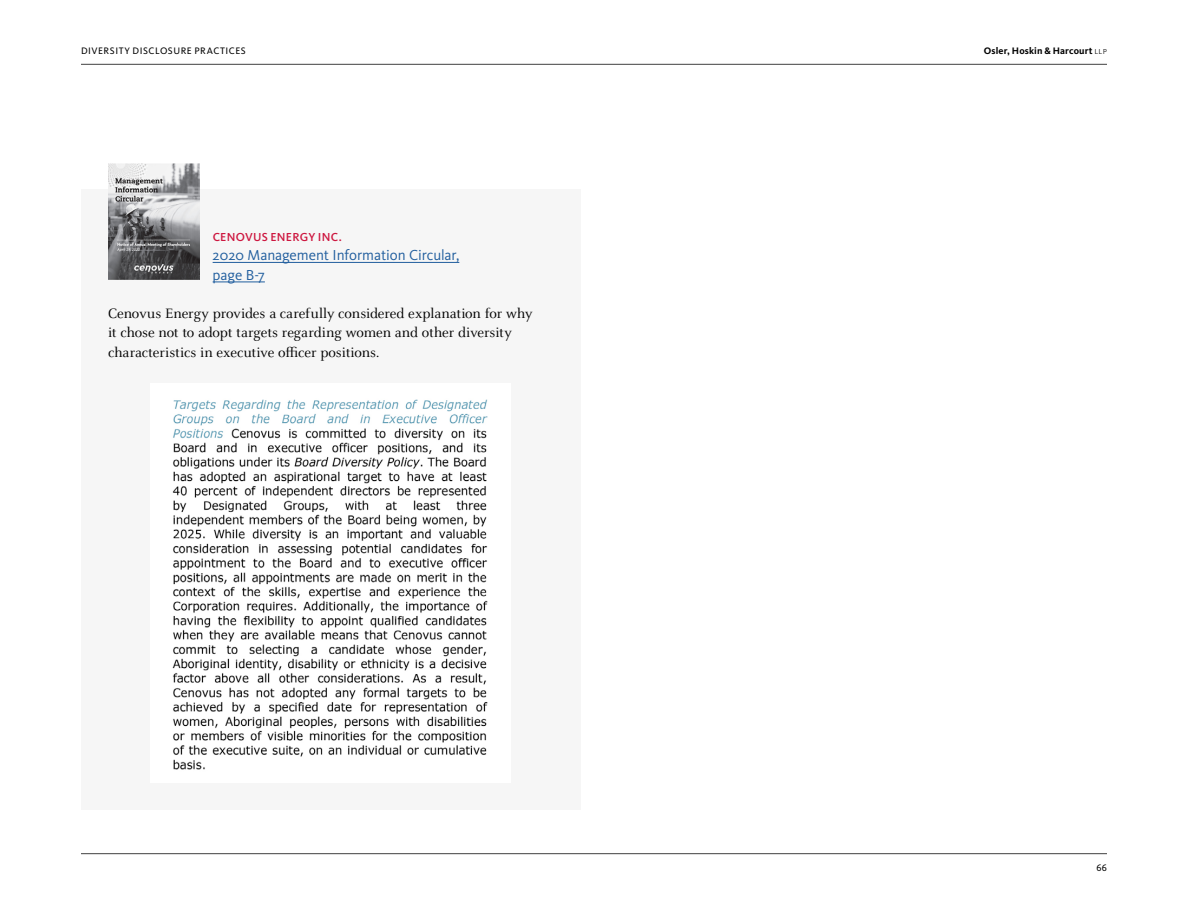
<style>
.page{position:relative;width:1188px;height:918px;background:#fff}
.page>*{position:absolute;margin:0;border:0;box-sizing:border-box;transform-origin:0 0}
.t1{font:15px/19.5px "Celeste OT";letter-spacing:-.005em;color:#000}
.t2{font:15px/19.5px "Kievit Pro";letter-spacing:-.005em;color:#215e9e}
.t3{font:500 12px "Kievit Pro";letter-spacing:.02em;color:#cd163f}
.t4{font:9.75px "Kievit Pro";letter-spacing:.05em;color:#000}
.t5{font:700 9.75px "Kievit Pro";letter-spacing:.015em;color:#000}
.s1{font-weight:300}
</style>
<div class="page">
<hr style="left:81px;top:853px;width:1026px;height:1px;background:#414141">
<hr style="left:81px;top:64px;width:1026px;height:1px;background:#414141">
<div style="left:81px;top:189px;width:499px;height:621px;background:#f6f6f6"></div>
<hr style="left:213px;top:262px;width:246px;height:1px;background:#215e9e">
<hr style="left:213px;top:282px;width:52px;height:1px;background:#215e9e">
<img style="left:108px;top:163px;width:91px;height:117px">
<img style="left:172px;top:399px;width:316px;height:371px">
<p class="t4" style="left:81px;top:45px;width:166px">DIVERSITY DISCLOSURE PRACTICES</p>
<p class="t5" style="left:984px;top:45px;width:125px">Osler, Hoskin &amp; Harcourt <span class="s1">llp</span></p>
<p class="t3" style="left:213px;top:230px;width:131px">CENOVUS ENERGY INC.</p>
<p class="t2" style="left:213px;top:246px;width:248px">2020 Management Information Circular, page B-7</p>
<p class="t1" style="left:108px;top:303px;width:426px">Cenovus Energy provides a carefully considered explanation for why it chose not to adopt targets regarding women and other diversity characteristics in executive officer positions.</p>
<p class="t4" style="left:1096px;top:862px;width:12px">66</p>
</div>
